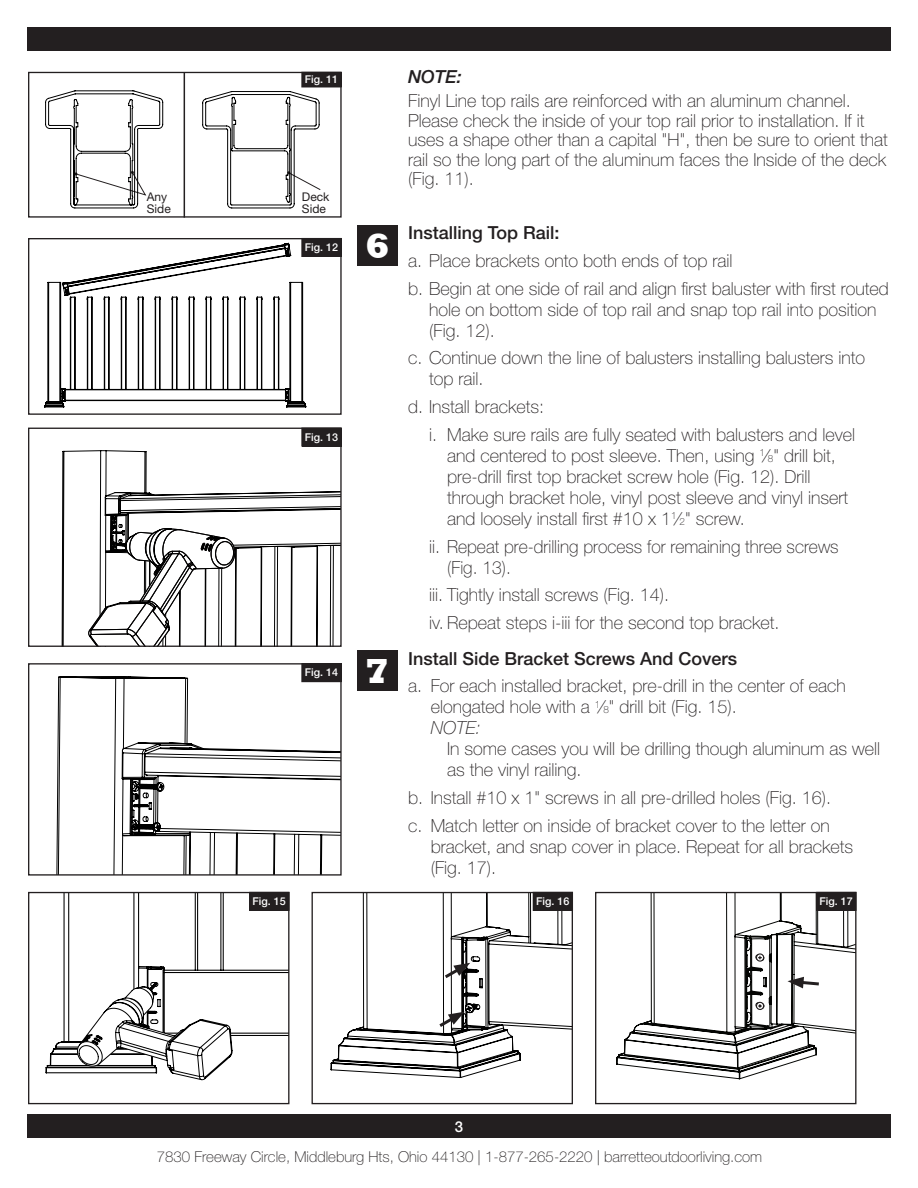
<style>
.page{position:relative;width:918px;height:1188px;background:#fff}
.page>*{position:absolute;margin:0;border:0;box-sizing:border-box;transform-origin:0 0}
.t1{font:800 35.7px "Rockwell";color:#fff}
.t2{font:100 18px/21px "Helvetica Neue LT Std";color:#231f20}
.t3{font:500 18px "Helvetica Neue LT Std";color:#231f20}
.t4{font:italic 100 18px "Helvetica Neue LT Std";color:#231f20}
.t5{font:italic 500 18px "Helvetica Neue LT Std";color:#231f20}
.t6{font:100 15px "Helvetica Neue LT Std";color:#231f20}
.t7{font:500 15px "Helvetica Neue LT Std";color:#fff}
.t8{font:12px/12px "Helvetica Neue LT Std";color:#231f20}
.t9{font:500 10.8px "Helvetica Neue LT Std";color:#fff}
.s1{font-size:9.9px}
</style>
<div class="page">
<div style="left:27px;top:1115px;width:864px;height:23px;background:#231f20"></div>
<div style="left:27px;top:27px;width:864px;height:24px;background:#231f20"></div>
<div style="left:357px;top:225px;width:40px;height:40px;background:#231f20"></div>
<div style="left:357px;top:651px;width:40px;height:40px;background:#231f20"></div>
<div style="left:28px;top:238px;width:314px;height:177px;border:1px solid #231f20"></div>
<svg style="left:61px;top:450px;width:279px;height:195px"></svg>
<svg style="left:88px;top:525px;width:151px;height:120px"></svg>
<div style="left:28px;top:428px;width:314px;height:219px;border:1px solid #231f20"></div>
<svg style="left:56px;top:676px;width:284px;height:198px"></svg>
<div style="left:28px;top:663px;width:314px;height:213px;border:1px solid #231f20"></div>
<svg style="left:45px;top:894px;width:242px;height:180px"></svg>
<div style="left:28px;top:892px;width:261px;height:212px;border:1px solid #231f20"></div>
<svg style="left:330px;top:894px;width:241px;height:184px"></svg>
<div style="left:312px;top:892px;width:261px;height:212px;border:1px solid #231f20"></div>
<svg style="left:616px;top:894px;width:238px;height:186px"></svg>
<div style="left:756px;top:1001px;width:9px;height:9px;border:1px solid #231f20;border-radius:3px"></div>
<svg style="left:758px;top:1004px;width:4px;height:4px"></svg>
<svg style="left:756px;top:954px;width:8px;height:7px"></svg>
<div style="left:756px;top:953px;width:9px;height:9px;border:1px solid #231f20;border-radius:3px"></div>
<svg style="left:758px;top:956px;width:4px;height:3px"></svg>
<div style="left:595px;top:892px;width:261px;height:212px;border:1px solid #231f20"></div>
<div style="left:302px;top:238px;width:39px;height:19px;background:#231f20"></div>
<div style="left:301px;top:238px;width:41px;height:19px;border:1px solid #231f20"></div>
<div style="left:302px;top:428px;width:39px;height:18px;background:#231f20"></div>
<div style="left:301px;top:428px;width:41px;height:19px;border:1px solid #231f20"></div>
<div style="left:302px;top:664px;width:39px;height:18px;background:#231f20"></div>
<div style="left:301px;top:663px;width:41px;height:19px;border:1px solid #231f20"></div>
<div style="left:250px;top:892px;width:39px;height:18px;background:#231f20"></div>
<div style="left:249px;top:892px;width:40px;height:19px;border:1px solid #231f20"></div>
<div style="left:533px;top:892px;width:40px;height:18px;background:#231f20"></div>
<div style="left:533px;top:892px;width:40px;height:19px;border:1px solid #231f20"></div>
<div style="left:817px;top:892px;width:39px;height:18px;background:#231f20"></div>
<div style="left:816px;top:892px;width:40px;height:19px;border:1px solid #231f20"></div>
<svg style="left:44px;top:243px;width:262px;height:165px"></svg>
<svg style="left:436px;top:1012px;width:29px;height:18px"></svg>
<svg style="left:442px;top:963px;width:28px;height:18px"></svg>
<svg style="left:787px;top:977px;width:35px;height:11px"></svg>
<svg style="left:77px;top:982px;width:156px;height:99px"></svg>
<div style="left:28px;top:72px;width:314px;height:146px;border:1px solid #231f20"></div>
<div style="left:302px;top:72px;width:39px;height:15px;background:#231f20"></div>
<div style="left:301px;top:72px;width:41px;height:15px;border:1px solid #231f20"></div>
<hr style="left:184px;top:73px;width:1px;height:145px;background:#231f20">
<svg style="left:202px;top:91px;width:119px;height:118px"></svg>
<svg style="left:45px;top:90px;width:119px;height:119px"></svg>
<p class="t8" style="left:147px;top:191px;width:25px">Any<br>Side</p>
<p class="t9" style="left:305px;top:73px;width:35px">Fig. 11</p>
<p class="t8" style="left:302px;top:191px;width:29px">Deck<br>Side</p>
<p class="t9" style="left:305px;top:241px;width:35px">Fig. 12</p>
<p class="t9" style="left:305px;top:430px;width:35px">Fig. 13</p>
<p class="t9" style="left:305px;top:666px;width:35px">Fig. 14</p>
<p class="t1" style="left:365px;top:225px;width:26px">6</p>
<p class="t1" style="left:365px;top:650px;width:26px">7</p>
<p class="t5" style="left:408px;top:66px;width:55px">NOTE:</p>
<p class="t2" style="left:408px;top:91px;width:481px;line-height:19.5px">Finyl Line top rails are reinforced with an aluminum channel.<br>Please check the inside of your top rail prior to installation. If it uses a shape other than a capital "H", then be sure to orient that rail so the long part of the aluminum faces the Inside of the deck (Fig. 11).</p>
<p class="t3" style="left:408px;top:222px;width:153px">Installing Top Rail:</p>
<p class="t2" style="left:408px;top:250px;width:326px">a. Place brackets onto both ends of top rail</p>
<p class="t2" style="left:429px;top:278px;width:461px;text-indent:-21px">b. Begin at one side of rail and align first baluster with first routed hole on bottom side of top rail and snap top rail into position (Fig. 12).</p>
<p class="t2" style="left:429px;top:347px;width:438px;text-indent:-21px">c. Continue down the line of balusters installing balusters into top rail.</p>
<p class="t2" style="left:408px;top:396px;width:138px">d. Install brackets:</p>
<p class="t2" style="left:447px;top:424px;width:409px;text-indent:-18px">i. Make sure rails are fully seated with balusters and level and centered to post sleeve. Then, using <sup>1</sup>⁄<span class="s1">8</span>" drill bit, pre-drill first top bracket screw hole (Fig. 12). Drill through bracket hole, vinyl post sleeve and vinyl insert and loosely install first #10 x 1<sup>1</sup>⁄<span class="s1">2</span>" screw.</p>
<p class="t2" style="left:447px;top:536px;width:393px;text-indent:-18px">ii. Repeat pre-drilling process for remaining three screws (Fig. 13).</p>
<p class="t2" style="left:429px;top:584px;width:241px">iii. Tightly install screws (Fig. 14).</p>
<p class="t2" style="left:429px;top:612px;width:352px">iv. Repeat steps i-iii for the second top bracket.</p>
<p class="t3" style="left:408px;top:647px;width:331px">Install Side Bracket Screws And Covers</p>
<p class="t2" style="left:408px;top:675px;width:439px">a. For each installed bracket, pre-drill in the center of each</p>
<p class="t2" style="left:431px;top:696px;width:308px">elongated hole with a <sup>1</sup>⁄<span class="s1">8</span>" drill bit (Fig. 15).</p>
<p class="t4" style="left:431px;top:718px;width:52px">NOTE:</p>
<p class="t2" style="left:447px;top:738px;width:435px">In some cases you will be drilling though aluminum as well</p>
<p class="t2" style="left:447px;top:759px;width:136px">as the vinyl railing.</p>
<p class="t2" style="left:408px;top:787px;width:424px">b. Install #10 x 1" screws in all pre-drilled holes (Fig. 16).</p>
<p class="t2" style="left:431px;top:815px;width:424px;text-indent:-22px">c. Match letter on inside of bracket cover to the letter on bracket, and snap cover in place. Repeat for all brackets (Fig. 17).</p>
<p class="t9" style="left:253px;top:895px;width:35px">Fig. 15</p>
<p class="t9" style="left:536px;top:895px;width:35px">Fig. 16</p>
<p class="t9" style="left:820px;top:895px;width:35px">Fig. 17</p>
<p class="t7" style="left:455px;top:1118px;width:10px">3</p>
<p class="t6" style="left:157px;top:1148px;width:607px">7830 Freeway Circle, Middleburg Hts, Ohio 44130 | 1-877-265-2220 | barretteoutdoorliving.com</p>
</div>
